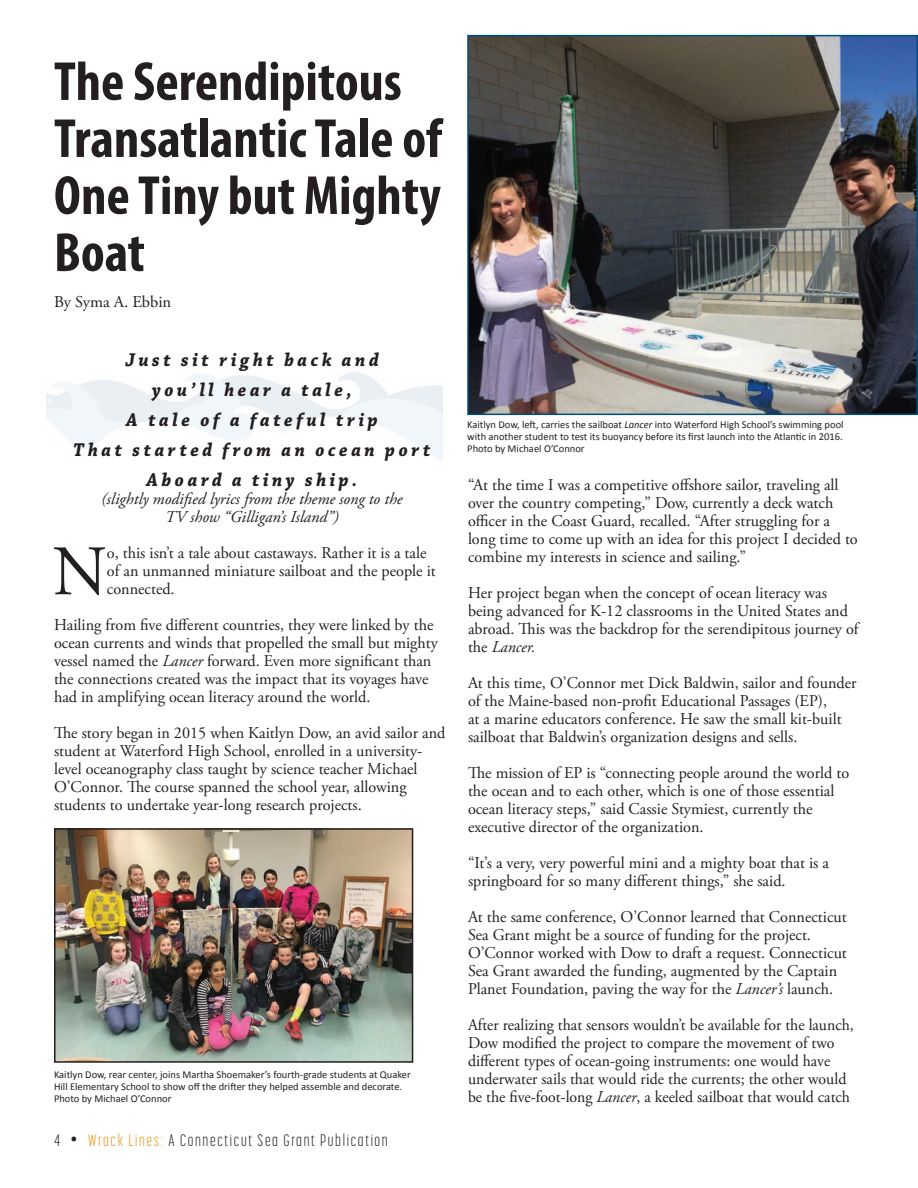
<style>
.page{position:relative;width:918px;height:1188px;background:#fff}
.page>*{position:absolute;margin:0;border:0;box-sizing:border-box;transform-origin:0 0}
.t1{font:70.8px "Adobe Garamond Pro";color:#231f20}
.t2{font:700 condensed 55.5px/57px "Myriad Pro";color:#231f20}
.t3{font:italic 700 19.5px/30px "Chaparral Pro";letter-spacing:.2em;color:#231f20;text-align:center;scale:.92 1}
.t4{font:16.5px/18px "Adobe Garamond Pro";color:#231f20}
.t5{font:16.5px/18px "Adobe Garamond Pro";color:#231f20;scale:.96 1}
.t6{font:italic 16.5px/18px "Adobe Garamond Pro";color:#231f20;text-align:center}
.t7{font:300 16.5px "Korolev Compressed";letter-spacing:.1em;color:#231f20}
.t8{font:10.5px/12px "Calibri";color:#231f20;text-align:justify}
.s1{font-style:italic}
.s2{font-size:19.5px}
.s3{color:#e89418}
</style>
<div class="page">
<img style="left:470px;top:38px;width:445px;height:374px">
<div style="left:467px;top:35px;width:451px;height:380px;border:2px solid #004d7b"></div>
<img style="left:57px;top:831px;width:353px;height:229px">
<div style="left:54px;top:828px;width:359px;height:235px;border:2px solid #231f20"></div>
<h2 class="t2" style="left:54px;top:52px;width:390px">The Serendipitous<br>Transatlantic Tale of<br>One Tiny but Mighty<br>Boat</h2>
<p class="t4" style="left:54px;top:293px;width:119px">By Syma A. Ebbin</p>
<p class="t3" style="left:73px;top:346px;width:390px">Just sit right back and<br>you’ll hear a tale,<br>A tale of a fateful trip<br>That started from an ocean port<br>Aboard a tiny ship.</p>
<p class="t6" style="left:101px;top:490px;width:303px">(slightly modified lyrics from the theme song to the<br>TV show “Gilligan’s Island”)</p>
<p class="t1" style="left:53px;top:529px;width:56px">N</p>
<p class="t4" style="left:107px;top:545px;width:330px">o, this isn’t a tale about castaways. Rather it is a tale of an unmanned miniature sailboat and the people it connected.</p>
<p class="t4" style="left:54px;top:617px;width:385px">Hailing from five different countries, they were linked by the ocean currents and winds that propelled the small but mighty vessel named the <span class="s1">Lancer</span> forward. Even more significant than the connections created was the impact that its voyages have had in amplifying ocean literacy around the world.</p>
<p class="t4" style="left:54px;top:725px;width:393px">The story began in 2015 when Kaitlyn Dow, an avid sailor and student at Waterford High School, enrolled in a university&shy;level oceanography class taught by science teacher Michael O’Connor. The course spanned the school year, allowing students to undertake year-long research projects.</p>
<p class="t8" style="left:54px;top:1068px;width:358px;text-align:left">Kaitlyn Dow, rear center, joins Martha Shoemaker’s fourth-grade students at Quaker<br>Hill Elementary School to show off the drifter they helped assemble and decorate.<br>Photo by Michael O’Connor</p>
<p class="t7" style="left:54px;top:1131px;width:335px">4 <span class="s2">•</span> <span class="s3">Wrack Lines:</span> A Connecticut Sea Grant Publication</p>
<p class="t8" style="left:467px;top:418px;width:378px">Kaitlyn Dow, left, carries the sailboat <span class="s1">Lancer</span> into Waterford High School’s swimming pool with another student to test its buoyancy before its first launch into the Atlantic in 2016.<br>Photo by Michael O’Connor</p>
<p class="t4" style="left:468px;top:477px;width:391px">“At the time I was a competitive offshore sailor, traveling all over the country competing,” Dow, currently a deck watch officer in the Coast Guard, recalled. “After struggling for a long time to come up with an idea for this project I decided to combine my interests in science and sailing.”</p>
<p class="t4" style="left:468px;top:585px;width:392px">Her project began when the concept of ocean literacy was being advanced for K-12 classrooms in the United States and abroad. This was the backdrop for the serendipitous journey of the <span class="s1">Lancer.</span></p>
<p class="t4" style="left:468px;top:675px;width:390px">At this time, O’Connor met Dick Baldwin, sailor and founder of the Maine-based non-profit Educational Passages (EP),<br>at a marine educators conference. He saw the small kit-built sailboat that Baldwin’s organization designs and sells.</p>
<p class="t4" style="left:468px;top:765px;width:383px">The mission of EP is “connecting people around the world to the ocean and to each other, which is one of those essential ocean literacy steps,” said Cassie Stymiest, currently the executive director of the organization.</p>
<p class="t4" style="left:468px;top:855px;width:363px">“It’s a very, very powerful mini and a mighty boat that is a springboard for so many different things,” she said.</p>
<p class="t4" style="left:468px;top:909px;width:380px">At the same conference, O’Connor learned that Connecticut Sea Grant might be a source of funding for the project.<br>O’Connor worked with Dow to draft a request. Connecticut Sea Grant awarded the funding, augmented by the Captain Planet Foundation, paving the way for the <span class="s1">Lancer’s</span> launch.</p>
<p class="t5" style="left:468px;top:1017px;width:403px">After realizing that sensors wouldn’t be available for the launch, Dow modified the project to compare the movement of two different types of ocean-going instruments: one would have underwater sails that would ride the currents; the other would be the five-foot-long <span class="s1">Lancer</span>, a keeled sailboat that would catch</p>
</div>
